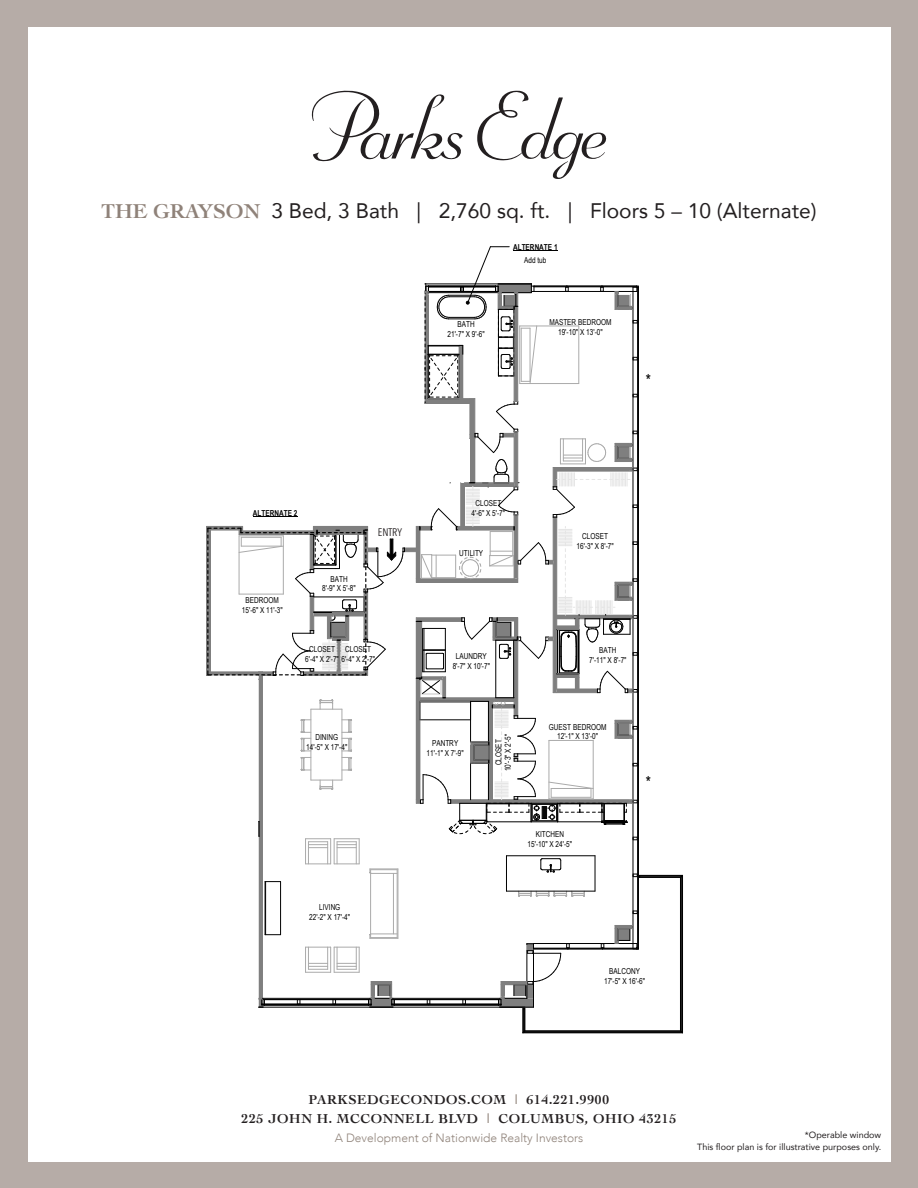
<style>
.page{position:relative;width:918px;height:1188px;background:#b6aca7}
.page>*{position:absolute;margin:0;border:0;box-sizing:border-box;transform-origin:0 0}
.t1{font:21px "Avenir";color:#231f20}
.t2{font:16.35px "Arial Narrow";color:#000}
.t3{font:700 13.5px/19.5px "Cochin";letter-spacing:.04em;color:#231f20;text-align:center}
.t4{font:300 12px "Avenir";color:#8f8279}
.t5{font:10.95px "Avenir Next Condensed";color:#231f20}
.t6{font:9px/12px "Avenir";color:#231f20;text-align:right}
.t7{font:8.25px/9.6px "Arial Narrow";letter-spacing:.005em;color:#000;text-align:center;scale:.95 1}
.t8{font:700 8.25px/12.9px "Arial Narrow";letter-spacing:.005em;color:#000;text-align:center;scale:.95 1}
.s1{font-family:"Cochin";font-weight:700;color:#8f8279}
.s2{font-weight:400}
.s3{color:#8f8279}
</style>
<div class="page">
<div style="left:28px;top:27px;width:862px;height:1134px;background:#fff"></div>
<svg style="left:311px;top:91px;width:152px;height:71px"></svg>
<svg style="left:477px;top:91px;width:130px;height:88px"></svg>
<hr style="left:523px;top:1033px;width:160px;height:1px;background:#000">
<svg style="left:206px;top:246px;width:477px;height:787px"></svg>
<hr style="left:513px;top:251px;width:45px;height:1px;background:#000">
<hr style="left:253px;top:516px;width:45px;height:1px;background:#000">
<p class="t1" style="left:101px;top:194px;width:717px"><span class="s1">THE GRAYSON</span> 3 Bed, 3 Bath | 2,760 sq. ft. | Floors 5 – 10 (Alternate)</p>
<p class="t7" style="left:447px;top:319px;width:41px">BATH<br>21'-7" X 9'-6"</p>
<p class="t8" style="left:513px;top:240px;width:48px">ALTERNATE 1<br><span class="s2">Add tub</span></p>
<p class="t7" style="left:549px;top:317px;width:67px">MASTER BEDROOM<br>19'-10" X 13'-0"</p>
<p class="t2" style="left:646px;top:368px;width:7px">*</p>
<p class="t8" style="left:253px;top:506px;width:48px">ALTERNATE 2</p>
<p class="t5" style="left:378px;top:523px;width:26px">ENTRY</p>
<p class="t7" style="left:242px;top:595px;width:45px">BEDROOM<br>15'-6" X 11'-3"</p>
<p class="t7" style="left:322px;top:574px;width:37px">BATH<br>8'-9" X 5'-8"</p>
<p class="t7" style="left:305px;top:644px;width:75px;text-align:left;text-indent:40px">CLOSET<br>6'-4" X 2'-7" 6'-4" X 2'-7"</p>
<p class="t7" style="left:309px;top:644px;width:29px">CLOSET</p>
<p class="t7" style="left:472px;top:498px;width:37px">CLOSET<br>4'-6" X 5'-7"</p>
<p class="t7" style="left:459px;top:548px;width:27px">UTILITY</p>
<p class="t7" style="left:453px;top:651px;width:41px">LAUNDRY<br>8'-7" X 10'-7"</p>
<p class="t7" style="left:576px;top:531px;width:41px">CLOSET<br>16'-3" X 8'-7"</p>
<p class="t7" style="left:589px;top:645px;width:41px">BATH<br>7'-11" X 8'-7"</p>
<p class="t7" style="left:306px;top:732px;width:45px">DINING<br>14'-5" X 17'-4"</p>
<p class="t7" style="left:427px;top:738px;width:41px">PANTRY<br>11'-1" X 7'-9"</p>
<p class="t7" style="left:493px;top:771px;width:41px;rotate:-90deg">CLOSET<br>10'-3" X 2'-5"</p>
<p class="t7" style="left:549px;top:722px;width:62px">GUEST BEDROOM<br>12'-1" X 13'-0"</p>
<p class="t7" style="left:528px;top:829px;width:48px">KITCHEN<br>15'-10" X 24'-5"</p>
<p class="t2" style="left:646px;top:770px;width:7px">*</p>
<p class="t7" style="left:309px;top:902px;width:45px">LIVING<br>22'-2" X 17'-4"</p>
<p class="t7" style="left:604px;top:966px;width:45px">BALCONY<br>17'-5" X 16'-6"</p>
<h3 class="t3" style="left:242px;top:1089px;width:436px">PARKSEDGECONDOS.COM <span class="s3">|</span> 614.221.9900<br>225 JOHN H. MCCONNELL BLVD <span class="s3">|</span> COLUMBUS, OHIO 43215</h3>
<h3 class="t4" style="left:335px;top:1131px;width:250px">A Development of Nationwide Realty Investors</h3>
<p class="t6" style="left:697px;top:1128px;width:185px">*Operable window<br>This floor plan is for illustrative purposes only.</p>
</div>
